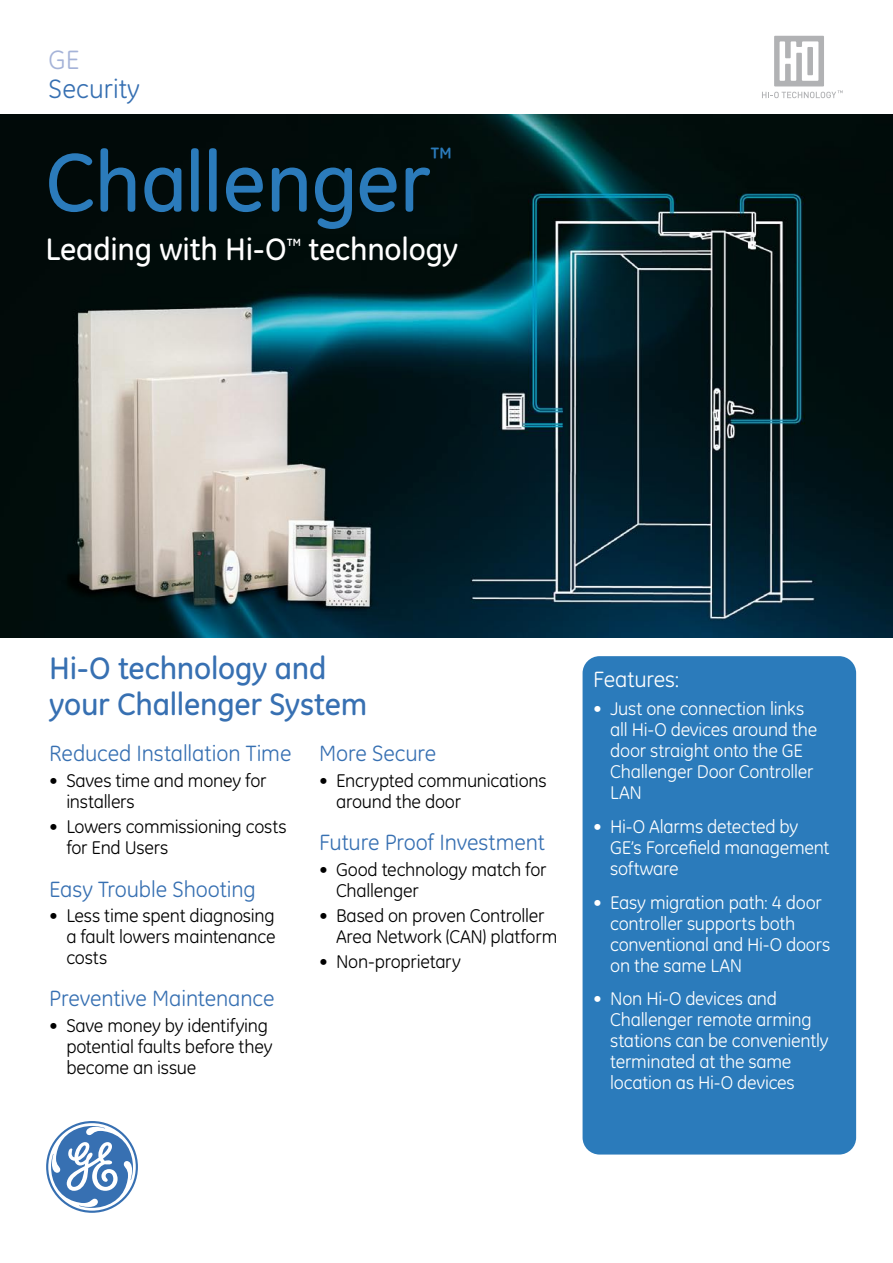
<style>
.page{position:relative;width:893px;height:1263px;background:#fff}
.page>*{position:absolute;margin:0;border:0;box-sizing:border-box;transform-origin:0 0}
.t1{font:500 84px "GE Inspira";letter-spacing:-.01em;color:#2b7bbb}
.t2{font:500 31.5px/36px "GE Inspira";letter-spacing:-.01em;color:#3770b2}
.t3{font:500 31.5px "GE Inspira";letter-spacing:-.01em;color:#fff}
.t4{font:27px "GE Inspira";color:#3770b2}
.t5{font:27px "GE Inspira";color:#a5b3d8}
.t6{font:500 27px "GE Inspira";color:#2b7bbb}
.t7{font:22.5px "GE Inspira";letter-spacing:-.005em;color:#3770b2}
.t8{font:22.5px "GE Inspira";letter-spacing:-.005em;color:#fff}
.t9{font:18.75px/21px "GE Inspira";letter-spacing:-.015em;color:#fff}
.t10{font:18.75px/21px "GE Inspira";letter-spacing:-.015em;color:#000}
</style>
<div class="page">
<svg style="left:46px;top:1121px;width:92px;height:92px"></svg>
<img style="left:0;top:115px;width:893px;height:523px">
<div style="left:583px;top:656px;width:273px;height:498px;background:#2b7bbb;border-radius:17px"></div>
<svg style="left:762px;top:36px;width:81px;height:62px"></svg>
<h3 class="t5" style="left:49px;top:44px;width:32px">GE</h3>
<h3 class="t4" style="left:49px;top:73px;width:93px">Security</h3>
<h1 class="t1" style="left:45px;top:134px;width:387px">Challenger</h1>
<h3 class="t6" style="left:431px;top:141px;width:23px">™</h3>
<h2 class="t3" style="left:45px;top:231px;width:414px">Leading with Hi-O<sup>™</sup> technology</h2>
<h2 class="t2" style="left:49px;top:650px;width:320px">Hi-O technology and your Challenger System</h2>
<p class="t7" style="left:49px;top:741px;width:244px">Reduced Installation Time</p>
<p class="t10" style="left:66px;top:770px;width:202px;text-indent:-17px">• Saves time and money for installers</p>
<p class="t10" style="left:66px;top:816px;width:222px;text-indent:-17px">• Lowers commissioning costs for End Users</p>
<p class="t7" style="left:49px;top:876px;width:208px">Easy Trouble Shooting</p>
<p class="t10" style="left:66px;top:905px;width:211px;text-align:justify;text-indent:-17px">• Less time spent diagnosing a fault lowers maintenance costs</p>
<p class="t7" style="left:49px;top:985px;width:227px">Preventive Maintenance</p>
<p class="t10" style="left:66px;top:1014px;width:208px;text-indent:-17px">• Save money by identifying potential faults before they become an issue</p>
<p class="t7" style="left:319px;top:741px;width:119px">More Secure</p>
<p class="t10" style="left:336px;top:770px;width:212px;text-indent:-17px">• Encrypted communications around the door</p>
<p class="t7" style="left:319px;top:829px;width:227px">Future Proof Investment</p>
<p class="t10" style="left:336px;top:858px;width:212px;text-indent:-17px">• Good technology match for<br>Challenger</p>
<p class="t10" style="left:336px;top:905px;width:223px;text-indent:-17px">• Based on proven Controller<br>Area Network (CAN) platform</p>
<p class="t10" style="left:319px;top:951px;width:143px">• Non-proprietary</p>
<p class="t8" style="left:593px;top:666px;width:88px">Features:</p>
<p class="t9" style="left:610px;top:698px;width:209px;text-indent:-17px">• Just one connection links all Hi-O devices around the door straight onto the GE<br>Challenger Door Controller<br>LAN</p>
<p class="t9" style="left:610px;top:816px;width:221px;text-indent:-17px">• Hi-O Alarms detected by<br>GE’s Forcefield management software</p>
<p class="t9" style="left:610px;top:891px;width:222px;text-indent:-17px">• Easy migration path: 4 door controller supports both conventional and Hi-O doors on the same LAN</p>
<p class="t9" style="left:610px;top:988px;width:220px;text-indent:-17px">• Non Hi-O devices and<br>Challenger remote arming stations can be conveniently terminated at the same location as Hi-O devices</p>
</div>
